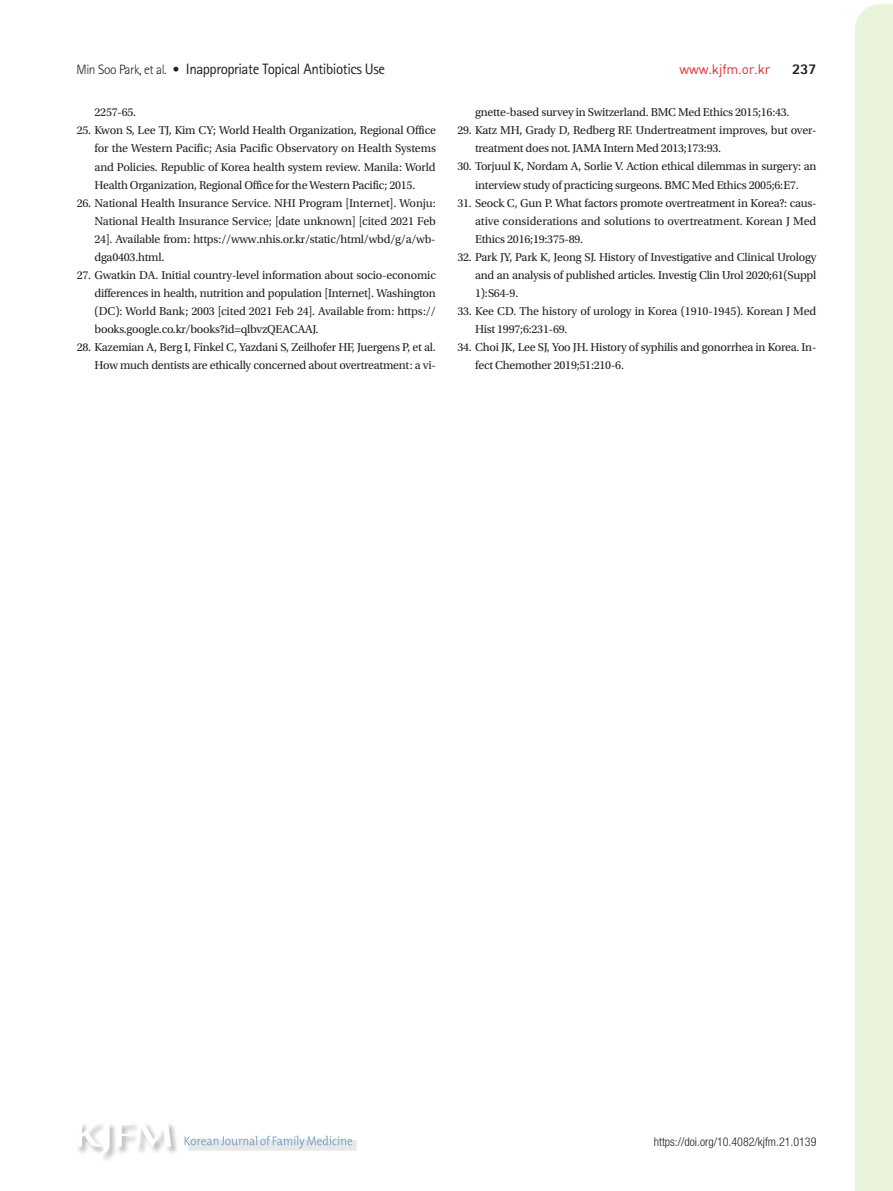
<style>
.page{position:relative;width:893px;height:1191px;background:#fff}
.page>*{position:absolute;margin:0;border:0;box-sizing:border-box;transform-origin:0 0}
.t1{font:15px "Rotis Sans Serif Std";letter-spacing:-.03em;color:#231f20}
.t2{font:800 15px "Rotis Sans Serif Std";color:#231f20}
.t3{font:13.5px "Dinreg";letter-spacing:-.01em;color:#e02a30}
.t4{font:12px/18px "Utopia Std";letter-spacing:-.02em;color:#231f20;text-align:justify}
.t5{font:300 condensed 12px "Helvetica Neue LT Std";color:#231f20}
.s1{font-weight:300;font-size:13.5px}
</style>
<div class="page">
<div style="left:855px;top:4px;width:38px;height:1187px;background:#eaf3dc"></div>
<div style="left:188px;top:1140px;width:169px;height:10px;background:#e8e8e9"></div>
<svg style="left:185px;top:1135px;width:167px;height:13px"></svg>
<div style="left:76px;top:1122px;width:104px;height:40px;background:#231f20;opacity:.3"></div>
<svg style="left:77px;top:1122px;width:94px;height:32px"></svg>
<p class="t1" style="left:77px;top:60px;width:310px"><span class="s1">Min Soo Park, et al. •</span> Inappropriate Topical Antibiotics Use</p>
<p class="t4" style="left:95px;top:104px;width:43px">2257-65.</p>
<p class="t4" style="left:95px;top:122px;width:343px;text-indent:-18px">25. Kwon S, Lee TJ, Kim CY; World Health Organization, Regional Office for the Western Pacific; Asia Pacific Observatory on Health Systems and Policies. Republic of Korea health system review. Manila: World Health Organization, Regional Office for the Western Pacific; 2015.</p>
<p class="t4" style="left:95px;top:194px;width:343px;text-indent:-18px">26. National Health Insurance Service. NHI Program [Internet]. Wonju:<br>National Health Insurance Service; [date unknown] [cited 2021 Feb 24]. Available from: https://www.nhis.or.kr/static/html/wbd/g/a/wb&shy;dga0403.html.</p>
<p class="t4" style="left:95px;top:266px;width:343px;text-indent:-18px">27. Gwatkin DA. Initial country-level information about socio-economic differences in health, nutrition and population [Internet]. Washington (DC): World Bank; 2003 [cited 2021 Feb 24]. Available from: https:// books.google.co.kr/books?id=qlbvzQEACAAJ.</p>
<p class="t4" style="left:77px;top:339px;width:361px;text-align:right">28. Kazemian A, Berg I, Finkel C, Yazdani S, Zeilhofer HF, Juergens P, et al.<br>How much dentists are ethically concerned about overtreatment: a vi-</p>
<p class="t3" style="left:679px;top:61px;width:93px">www.kjfm.or.kr</p>
<p class="t2" style="left:792px;top:60px;width:26px">237</p>
<p class="t4" style="left:475px;top:104px;width:316px">gnette-based survey in Switzerland. BMC Med Ethics 2015;16:43.</p>
<p class="t4" style="left:475px;top:122px;width:343px;text-indent:-18px">29. Katz MH, Grady D, Redberg RF. Undertreatment improves, but over&shy;treatment does not. JAMA Intern Med 2013;173:93.</p>
<p class="t4" style="left:457px;top:158px;width:361px;text-align:center">30. Torjuul K, Nordam A, Sorlie V. Action ethical dilemmas in surgery: an interview study of practicing surgeons. BMC Med Ethics 2005;6:E7.</p>
<p class="t4" style="left:475px;top:194px;width:343px;text-indent:-18px">31. Seock C, Gun P. What factors promote overtreatment in Korea?: caus&shy;ative considerations and solutions to overtreatment. Korean J Med Ethics 2016;19:375-89.</p>
<p class="t4" style="left:475px;top:248px;width:343px;text-indent:-18px">32. Park JY, Park K, Jeong SJ. History of Investigative and Clinical Urology and an analysis of published articles. Investig Clin Urol 2020;61(Suppl 1):S64-9.</p>
<p class="t4" style="left:475px;top:302px;width:343px;text-indent:-18px">33. Kee CD. The history of urology in Korea (1910-1945). Korean J Med<br>Hist 1997;6:231-69.</p>
<p class="t4" style="left:475px;top:338px;width:343px;text-indent:-18px">34. Choi JK, Lee SJ, Yoo JH. History of syphilis and gonorrhea in Korea. In&shy;fect Chemother 2019;51:210-6.</p>
<p class="t5" style="left:654px;top:1134px;width:164px">https://doi.org/10.4082/kjfm.21.0139</p>
</div>
